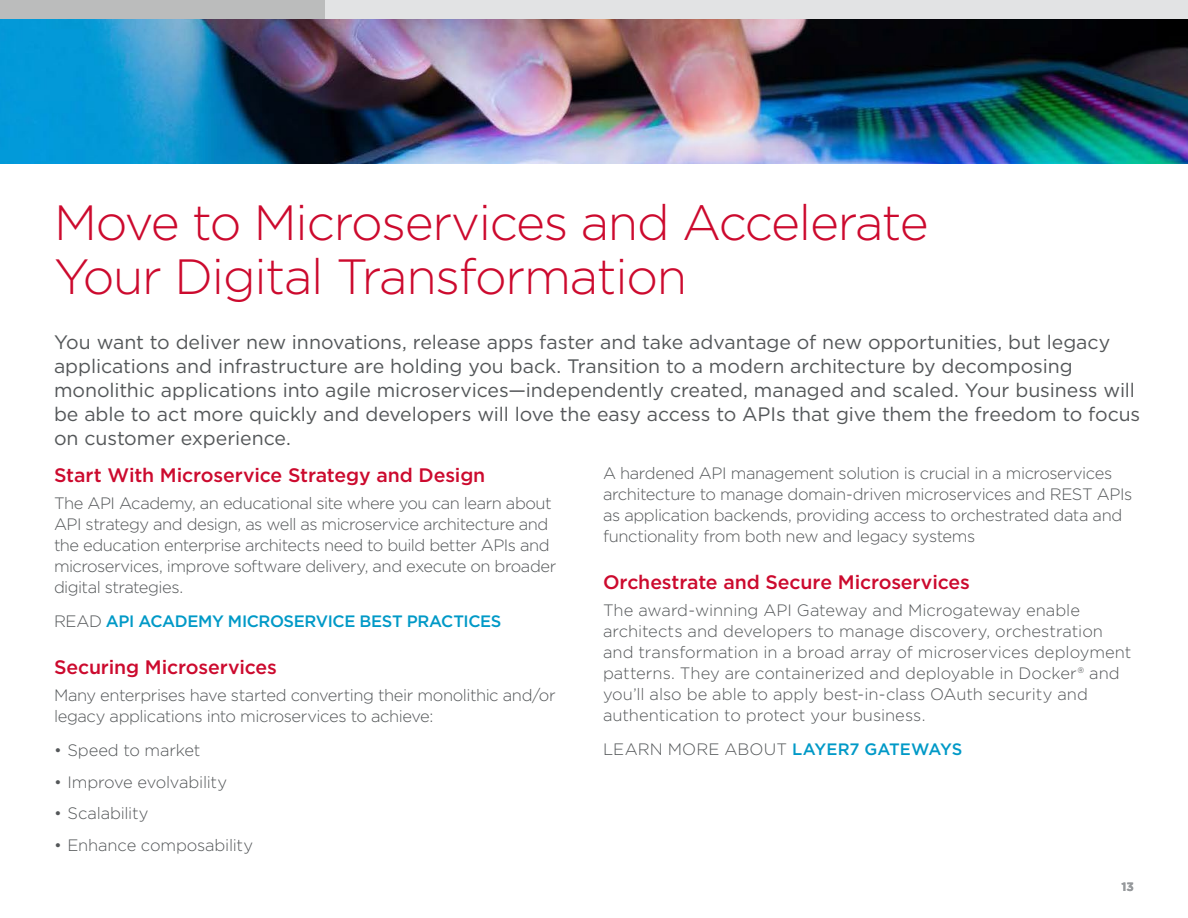
<style>
.page{position:relative;width:1188px;height:918px;background:#fff}
.page>*{position:absolute;margin:0;border:0;box-sizing:border-box;transform-origin:0 0}
.t1{font:300 49.5px/54px "Gotham";letter-spacing:-.025em;color:#cc0a2e}
.t2{font:19.5px/24px "Gotham";letter-spacing:-.005em;color:#545759}
.t3{font:500 19.5px "Gotham";letter-spacing:-.01em;color:#cc0a2e}
.t4{font:300 16.5px/21px "Gotham";letter-spacing:-.025em;color:#545759}
.t5{font:300 16.5px/21px "Gotham";color:#545759}
.t6{font:500 16.5px "Gotham";letter-spacing:-.02em;color:#0099c7}
.t7{font:300 16.5px "Gotham";letter-spacing:.005em;color:#545759}
.t8{font:700 12px "Gotham";color:#96999c}
.s1{font-weight:300;color:#545759}
.s2{font-weight:500;color:#0099c7}
</style>
<div class="page">
<div style="left:0;top:0;width:325px;height:20px;background:#bbbcbc"></div>
<div style="left:325px;top:0;width:863px;height:20px;background:#e2e3e4"></div>
<img style="left:0;top:20px;width:1188px;height:143px">
<h1 class="t1" style="left:54px;top:195px;width:876px">Move to Microservices and Accelerate<br>Your Digital Transformation</h1>
<p class="t2" style="left:54px;top:330px;width:1088px">You want to deliver new innovations, release apps faster and take advantage of new opportunities, but legacy applications and infrastructure are holding you back. Transition to a modern architecture by decomposing monolithic applications into agile microservices—independently created, managed and scaled. Your business will be able to act more quickly and developers will love the easy access to APIs that give them the freedom to focus on customer experience.</p>
<p class="t3" style="left:54px;top:462px;width:433px">Start With Microservice Strategy and Design</p>
<p class="t4" style="left:54px;top:492px;width:504px">The API Academy, an educational site where you can learn about API strategy and design, as well as microservice architecture and the education enterprise architects need to build better APIs and microservices, improve software delivery, and execute on broader digital strategies.</p>
<p class="t6" style="left:54px;top:611px;width:449px"><span class="s1">READ</span> API ACADEMY MICROSERVICE BEST PRACTICES</p>
<p class="t3" style="left:54px;top:654px;width:224px">Securing Microservices</p>
<p class="t4" style="left:54px;top:684px;width:503px">Many enterprises have started converting their monolithic and/or legacy applications into microservices to achieve:</p>
<p class="t4" style="left:54px;top:739px;width:148px">• Speed to market</p>
<p class="t4" style="left:54px;top:771px;width:175px">• Improve evolvability</p>
<p class="t4" style="left:54px;top:802px;width:96px">• Scalability</p>
<p class="t4" style="left:54px;top:834px;width:201px">• Enhance composability</p>
<p class="t4" style="left:603px;top:462px;width:531px">A hardened API management solution is crucial in a microservices architecture to manage domain-driven microservices and REST APIs as application backends, providing access to orchestrated data and functionality from both new and legacy systems</p>
<p class="t3" style="left:603px;top:569px;width:368px">Orchestrate and Secure Microservices</p>
<p class="t5" style="left:603px;top:599px;width:530px">The award-winning API Gateway and Microgateway enable architects and developers to manage discovery, orchestration and transformation in a broad array of microservices deployment patterns. They are containerized and deployable in Docker® and you’ll also be able to apply best-in-class OAuth security and authentication to protect your business.</p>
<p class="t7" style="left:603px;top:739px;width:361px">LEARN MORE ABOUT <span class="s2">LAYER7 GATEWAYS</span></p>
<p class="t8" style="left:1121px;top:879px;width:14px">13</p>
</div>
